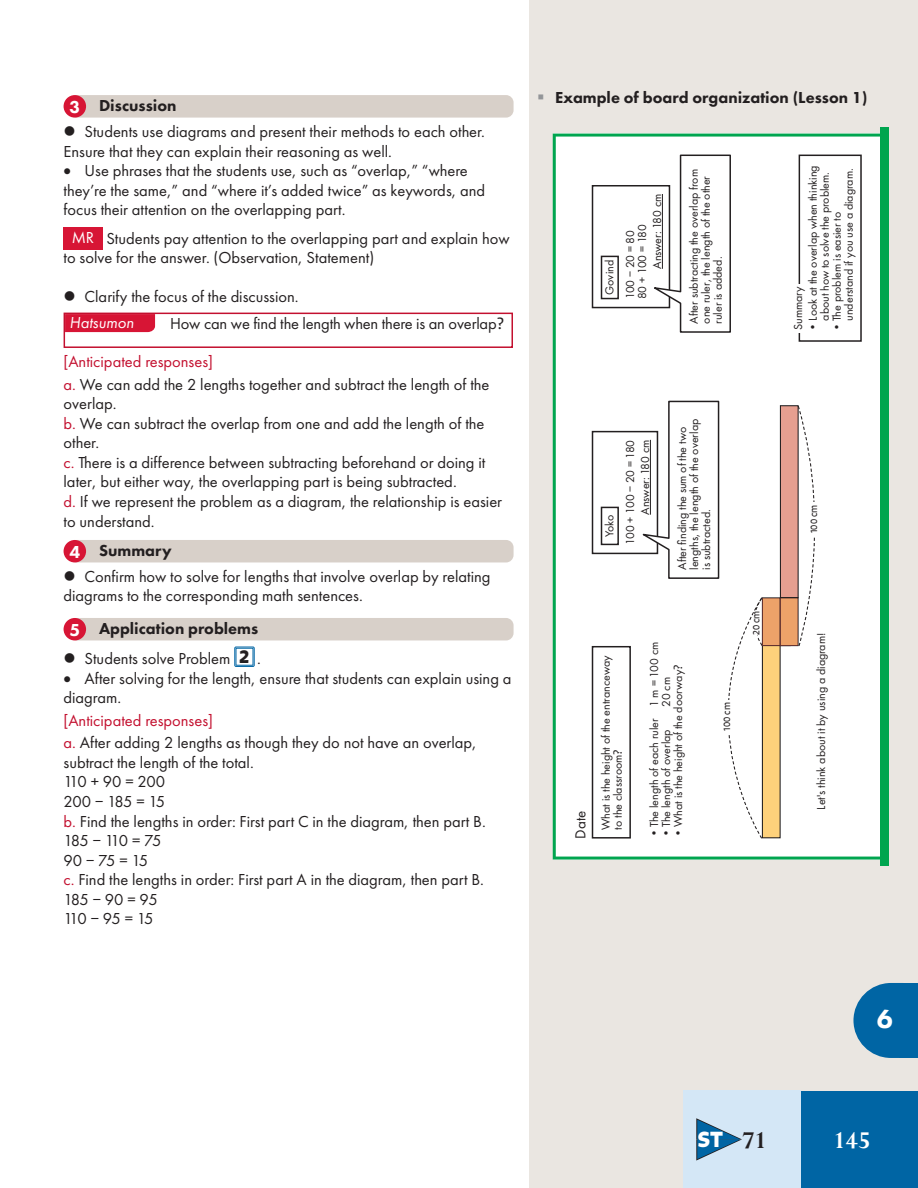
<style>
.page{position:relative;width:918px;height:1188px;background:#fff}
.page>*{position:absolute;margin:0;border:0;box-sizing:border-box;transform-origin:0 0}
.t1{font:700 27px "Perpetua";color:#fff}
.t2{font:800 27px "Futura PT";color:#fff}
.t3{font:700 21px "Signo";color:#fff}
.t4{font:16.5px/19.5px "Futura PT";color:#231f20}
.t5{font:800 16.5px "Futura PT";color:#231f20}
.t6{font:italic 16.5px "Futura PT";color:#fff}
.t7{font:15px "Futura PT";color:#231f20}
.t8{font:12px/12px "Futura PT";color:#231f20}
.t9{font:12px/20.4px "Futura PT";letter-spacing:-.025em;color:#231f20}
.t10{font:9px "Signo";color:#231f20}
.s1{font-weight:800;font-size:18px;color:#fff}
.s2{font-weight:800}
.s3{color:#fff}
.s4{font-family:"Expo Sans Pro"}
.s5{color:#c3102f}
.s6{font-size:18px;color:#fff}
.s7{font-family:"Signo";font-weight:700;font-size:18px}
.s8{font-family:"Perpetua";font-size:27px;color:#231f20}
</style>
<div class="page">
<div style="left:529px;top:0;width:389px;height:1188px;background:#eae6e1"></div>
<div style="left:801px;top:1091px;width:117px;height:97px;background:#0065a4"></div>
<div style="left:683px;top:1091px;width:118px;height:97px;background:#d4e7f6"></div>
<svg style="left:696px;top:1118px;width:46px;height:43px"></svg>
<div style="left:78px;top:95px;width:436px;height:23px;background:#d8d0c9"></div>
<div style="left:64px;top:95px;width:22px;height:23px;background:#d71535;border-radius:50%"></div>
<div style="left:64px;top:227px;width:39px;height:23px;background:#d71535"></div>
<svg style="left:67px;top:316px;width:88px;height:16px"></svg>
<div style="left:64px;top:313px;width:449px;height:35px;border:2px solid #c3102f"></div>
<div style="left:78px;top:540px;width:154px;height:22px;background:#d8d0c9"></div>
<div style="left:64px;top:540px;width:22px;height:22px;background:#d71535;border-radius:50%"></div>
<div style="left:78px;top:618px;width:154px;height:22px;background:#d8d0c9"></div>
<div style="left:64px;top:618px;width:22px;height:22px;background:#d71535;border-radius:50%"></div>
<div style="left:553px;top:134px;width:327px;height:726px;background:#fff"></div>
<div style="left:880px;top:128px;width:9px;height:738px;background:#00a54f"></div>
<div style="left:592px;top:646px;width:39px;height:193px;border:2px solid #231f20"></div>
<div style="left:601px;top:256px;width:18px;height:43px;border:2px solid #231f20"></div>
<div style="left:592px;top:185px;width:78px;height:123px;border:2px solid #231f20"></div>
<svg style="left:647px;top:154px;width:85px;height:180px"></svg>
<div style="left:799px;top:155px;width:63px;height:187px;border:2px solid #231f20"></div>
<div style="left:795px;top:284px;width:9px;height:49px;background:#fff"></div>
<div style="left:780px;top:406px;width:18px;height:192px;background:#e69f90"></div>
<div style="left:780px;top:405px;width:19px;height:193px;border:1px solid #231f20"></div>
<div style="left:780px;top:597px;width:19px;height:49px;border:1px solid #231f20"></div>
<div style="left:781px;top:598px;width:17px;height:47px;background:#eda269"></div>
<svg style="left:797px;top:405px;width:38px;height:242px"></svg>
<div style="left:810px;top:502px;width:11px;height:34px;background:#fff"></div>
<svg style="left:687px;top:596px;width:104px;height:243px"></svg>
<svg style="left:686px;top:400px;width:34px;height:180px"></svg>
<div style="left:900px;top:983px;width:18px;height:75px;background:#0065a4"></div>
<svg style="left:853px;top:983px;width:47px;height:75px"></svg>
<div style="left:565px;top:730px;width:85px;height:90px;background:#fff"></div>
<hr style="left:444px;top:867px;width:3px;height:23px;background:#231f20">
<hr style="left:522px;top:867px;width:3px;height:23px;background:#231f20">
<hr style="left:491px;top:867px;width:2px;height:23px;background:#231f20">
<hr style="left:505px;top:867px;width:3px;height:23px;background:#231f20">
<hr style="left:555px;top:867px;width:3px;height:23px;background:#231f20">
<svg style="left:232px;top:297px;width:454px;height:387px"></svg>
<p class="t4" style="left:85px;top:92px;width:402px;line-height:26.2px;text-indent:-15px"><span class="s1">3</span> <span class="s2">Discussion<br></span>Students use diagrams and present their methods to each other.</p>
<p class="t4" style="left:64px;top:141px;width:330px">Ensure that they can explain their reasoning as well.</p>
<p class="t4" style="left:64px;top:161px;width:423px">• Use phrases that the students use, such as “overlap,” “where they’re the same,” and “where it’s added twice” as keywords, and focus their attention on the overlapping part.</p>
<p class="t4" style="left:64px;top:228px;width:448px;text-indent:8px"><span class="s3">MR</span> Students pay attention to the overlapping part and explain how to solve for the answer. (Observation, Statement)</p>
<p class="t4" style="left:85px;top:287px;width:216px">Clarify the focus of the discussion.</p>
<p class="t6" style="left:69px;top:313px;width:66px">Hatsumon</p>
<p class="t4" style="left:170px;top:314px;width:336px">How can we find the length when there is an overlap<span class="s4">?</span></p>
<p class="t4" style="left:64px;top:351px;width:427px;line-height:22.5px"><span class="s5">[Anticipated responses]<br>a.</span> We can add the 2 lengths together and subtract the length of the</p>
<p class="t4" style="left:64px;top:394px;width:440px">overlap.<br><span class="s5">b.</span> We can subtract the overlap from one and add the length of the other.<br><span class="s5">c.</span> There is a difference between subtracting beforehand or doing it later, but either way, the overlapping part is being subtracted.<br><span class="s5">d.</span> If we represent the problem as a diagram, the relationship is easier to understand.</p>
<p class="t4" style="left:85px;top:537px;width:408px;line-height:26.2px;text-indent:-15px"><span class="s1">4</span> <span class="s2">Summary<br></span>Confirm how to solve for lengths that involve overlap by relating</p>
<p class="t4" style="left:64px;top:586px;width:301px">diagrams to the corresponding math sentences.</p>
<p class="t5" style="left:69px;top:618px;width:190px"><span class="s6">5</span> Application problems</p>
<p class="t4" style="left:85px;top:649px;width:178px">Students solve Problem <span class="s7">2</span> .</p>
<p class="t4" style="left:64px;top:669px;width:450px">• After solving for the length, ensure that students can explain using a diagram.</p>
<p class="t4" style="left:64px;top:709px;width:415px;line-height:22.5px"><span class="s5">[Anticipated responses]<br>a.</span> After adding 2 lengths as though they do not have an overlap,</p>
<p class="t4" style="left:64px;top:753px;width:424px">subtract the length of the total.<br>110 + 90 = 200<br>200 − 185 = 15<br><span class="s5">b.</span> Find the lengths in order: First part C in the diagram, then part B.<br>185 − 110 = 75<br>90 − 75 = 15<br><span class="s5">c.</span> Find the lengths in order: First part A in the diagram, then part B.<br>185 − 90 = 95<br>110 − 95 = 15</p>
<p class="t5" style="left:555px;top:87px;width:314px">Example of board organization (Lesson 1)</p>
<p class="t8" style="left:634px;top:269px;width:76px;line-height:15.1px;text-indent:-30px;rotate:-90deg">80 + 100 = 180<br>Answer: 180 cm</p>
<p class="t8" style="left:599px;top:299px;width:71px;line-height:20.4px;text-indent:4px;rotate:-90deg">Govind<br>100 − 20 = 80</p>
<p class="t8" style="left:688px;top:324px;width:156px;rotate:-90deg">After subtracting the overlap from one ruler, the length of the other ruler is added.</p>
<p class="t8" style="left:807px;top:333px;width:169px;text-align:center;rotate:-90deg">•Look at the overlap when thinking about how to solve the problem.</p>
<p class="t8" style="left:831px;top:321px;width:154px;text-indent:-12px;rotate:-90deg">•The problem is easier to understand if you use a diagram.</p>
<p class="t8" style="left:792px;top:330px;width:46px;rotate:-90deg">Summary</p>
<p class="t9" style="left:599px;top:545px;width:107px;text-indent:8px;rotate:-90deg">Yoko<br>100 + 100 − 20 = 180</p>
<p class="t8" style="left:639px;top:515px;width:76px;rotate:-90deg">Answer: 180 cm</p>
<p class="t8" style="left:676px;top:570px;width:153px;rotate:-90deg">After finding the sum of the two lengths, the length of the overlap is subtracted.</p>
<p class="t7" style="left:572px;top:839px;width:29px;rotate:-90deg">Date</p>
<p class="t8" style="left:600px;top:830px;width:176px;rotate:-90deg">What is the height of the entranceway to the classroom<span class="s4">?</span></p>
<p class="t8" style="left:648px;top:839px;width:198px;rotate:-90deg">•The length of each ruler 1 m = 100 cm</p>
<p class="t8" style="left:672px;top:839px;width:176px;rotate:-90deg">•What is the height of the doorway<span class="s4">?</span></p>
<p class="t8" style="left:660px;top:707px;width:31px;rotate:-90deg">20 cm</p>
<p class="t8" style="left:660px;top:839px;width:111px;rotate:-90deg">•The length of overlap</p>
<p class="t10" style="left:721px;top:731px;width:30px;rotate:-90deg">100 cm</p>
<p class="t10" style="left:750px;top:635px;width:26px;rotate:-90deg">20 cm</p>
<p class="t10" style="left:808px;top:533px;width:30px;rotate:-90deg">100 cm</p>
<p class="t8" style="left:815px;top:810px;width:179px;rotate:-90deg">Let's think about it by using a diagram!</p>
<h1 class="t2" style="left:877px;top:1002px;width:18px">6</h1>
<p class="t3" style="left:698px;top:1126px;width:70px">ST <span class="s8">71</span></p>
<h1 class="t1" style="left:833px;top:1123px;width:39px">145</h1>
</div>
